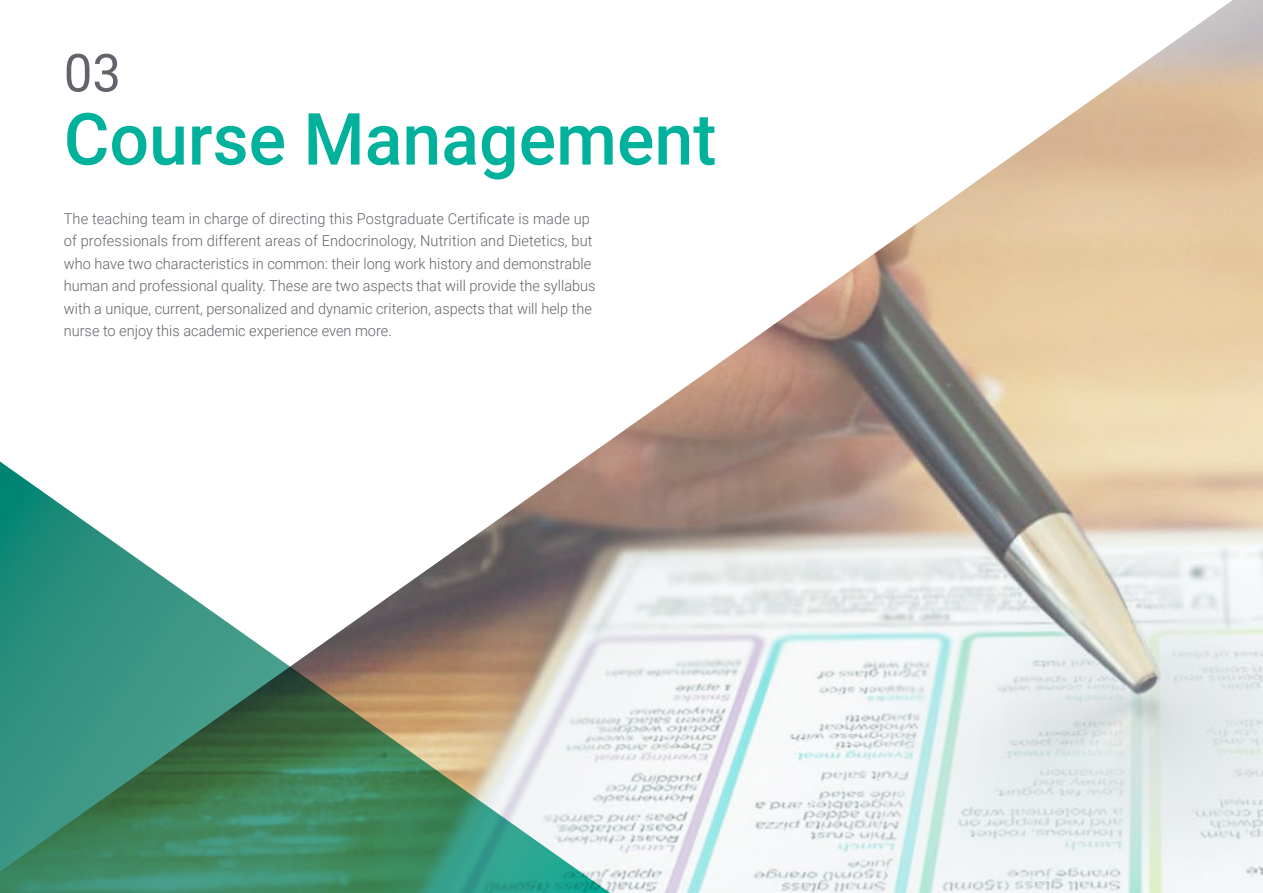
<style>
.page{position:relative;width:1263px;height:893px;background:#fff}
.page>*{position:absolute;margin:0;border:0;box-sizing:border-box;transform-origin:0 0}
.t1{font:500 72px "Roboto";color:#00b19b}
.t2{font:52.5px "Roboto";color:#61646a}
.t3{font:300 15px/22.5px "Roboto";color:#61646a}
</style>
<div class="page">
<img style="left:602px;top:0;width:661px;height:893px">
<svg style="left:0;top:446px;width:640px;height:447px"></svg>
<h2 class="t2" style="left:64px;top:36px;width:59px">03</h2>
<h1 class="t1" style="left:64px;top:89px;width:654px">Course Management</h1>
<p class="t3" style="left:64px;top:207px;width:533px">The teaching team in charge of directing this Postgraduate Certificate is made up of professionals from different areas of Endocrinology, Nutrition and Dietetics, but who have two characteristics in common: their long work history and demonstrable human and professional quality. These are two aspects that will provide the syllabus with a unique, current, personalized and dynamic criterion, aspects that will help the nurse to enjoy this academic experience even more.</p>
</div>
